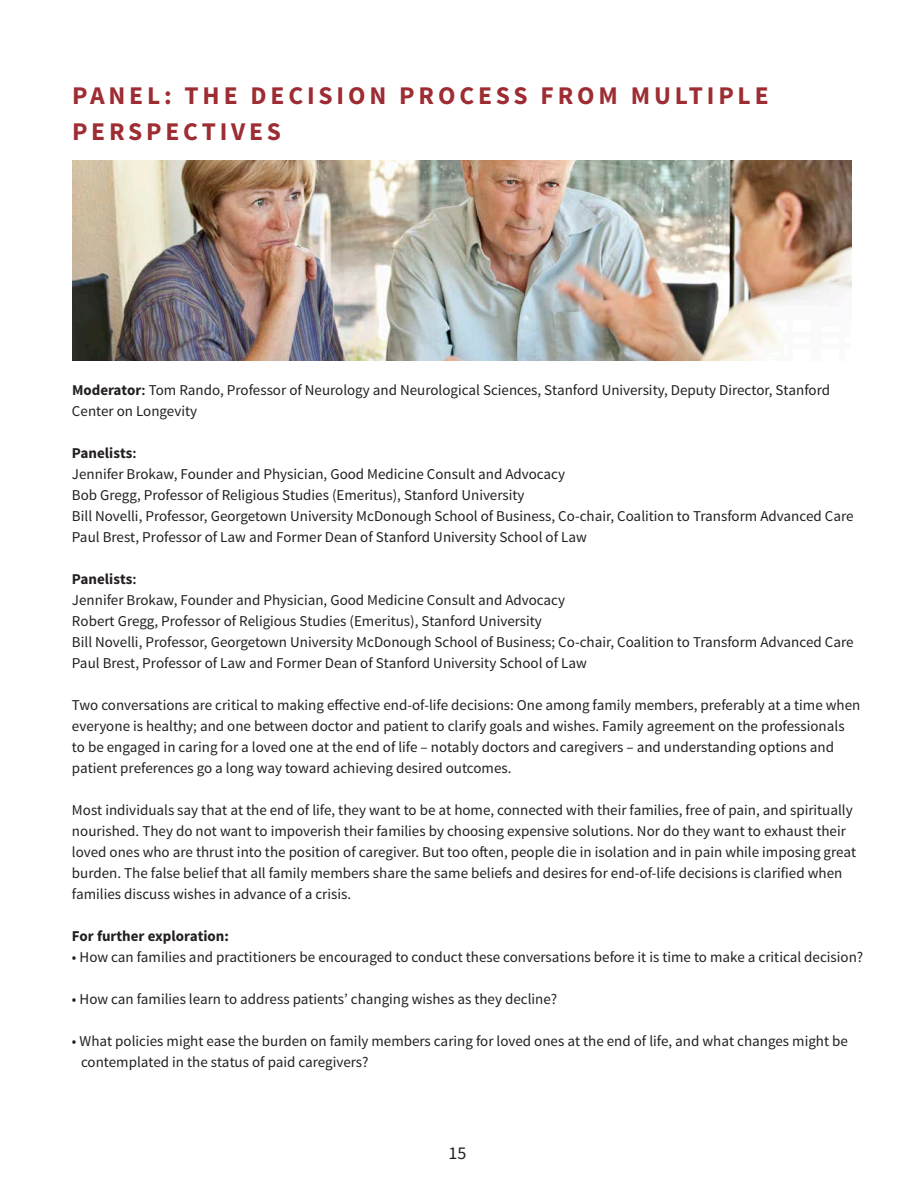
<style>
.page{position:relative;width:918px;height:1188px;background:#fff}
.page>*{position:absolute;margin:0;border:0;box-sizing:border-box;transform-origin:0 0}
.t1{font:700 25.5px/36px "Source Sans Pro";letter-spacing:.15em;color:#9d2d32}
.t2{font:18px "Source Sans Pro";color:#231f20}
.t3{font:15px/21px "Source Sans Pro";color:#231f20}
.t4{font:700 15px "Source Sans Pro";color:#231f20}
.s1{font-weight:700}
.s2{font-weight:600}
</style>
<div class="page">
<img style="left:72px;top:160px;width:779px;height:200px">
<p class="t1" style="left:72px;top:78px;width:698px">PANEL: THE DECISION PROCESS FROM MULTIPLE<br>PERSPECTIVES</p>
<p class="t3" style="left:72px;top:380px;width:760px"><span class="s1">Moderator</span><span class="s2">:</span> Tom Rando, Professor of Neurology and Neurological Sciences, Stanford University, Deputy Director, Stanford<br>Center on Longevity</p>
<p class="t4" style="left:72px;top:444px;width:66px">Panelists<span class="s2">:</span></p>
<p class="t3" style="left:72px;top:464px;width:495px">Jennifer Brokaw, Founder and Physician, Good Medicine Consult and Advocacy</p>
<p class="t3" style="left:72px;top:485px;width:454px">Bob Gregg, Professor of Religious Studies (Emeritus), Stanford University</p>
<p class="t3" style="left:72px;top:506px;width:783px">Bill Novelli, Professor, Georgetown University McDonough School of Business, Co-chair, Coalition to Transform Advanced Care</p>
<p class="t3" style="left:72px;top:527px;width:516px">Paul Brest, Professor of Law and Former Dean of Stanford University School of Law</p>
<p class="t4" style="left:72px;top:570px;width:66px">Panelists<span class="s2">:</span></p>
<p class="t3" style="left:72px;top:590px;width:495px">Jennifer Brokaw, Founder and Physician, Good Medicine Consult and Advocacy</p>
<p class="t3" style="left:72px;top:611px;width:471px">Robert Gregg, Professor of Religious Studies (Emeritus), Stanford University</p>
<p class="t3" style="left:72px;top:632px;width:783px">Bill Novelli, Professor, Georgetown University McDonough School of Business; Co-chair, Coalition to Transform Advanced Care<br>Paul Brest, Professor of Law and Former Dean of Stanford University School of Law</p>
<p class="t3" style="left:72px;top:695px;width:790px">Two conversations are critical to making effective end-of-life decisions: One among family members, preferably at a time when everyone is healthy; and one between doctor and patient to clarify goals and wishes. Family agreement on the professionals to be engaged in caring for a loved one at the end of life – notably doctors and caregivers – and understanding options and patient preferences go a long way toward achieving desired outcomes.</p>
<p class="t3" style="left:72px;top:800px;width:786px">Most individuals say that at the end of life, they want to be at home, connected with their families, free of pain, and spiritually nourished. They do not want to impoverish their families by choosing expensive solutions. Nor do they want to exhaust their loved ones who are thrust into the position of caregiver. But too often, people die in isolation and in pain while imposing great burden. The false belief that all family members share the same beliefs and desires for end-of-life decisions is clarified when families discuss wishes in advance of a crisis.</p>
<p class="t4" style="left:72px;top:927px;width:159px">For further exploration:</p>
<p class="t3" style="left:72px;top:947px;width:793px">• How can families and practitioners be encouraged to conduct these conversations before it is time to make a critical decision?</p>
<p class="t3" style="left:72px;top:989px;width:487px">• How can families learn to address patients’ changing wishes as they decline?</p>
<p class="t3" style="left:72px;top:1031px;width:777px">• What policies might ease the burden on family members caring for loved ones at the end of life, and what changes might be</p>
<p class="t3" style="left:81px;top:1052px;width:289px">contemplated in the status of paid caregivers?</p>
<p class="t2" style="left:449px;top:1142px;width:19px">15</p>
</div>
